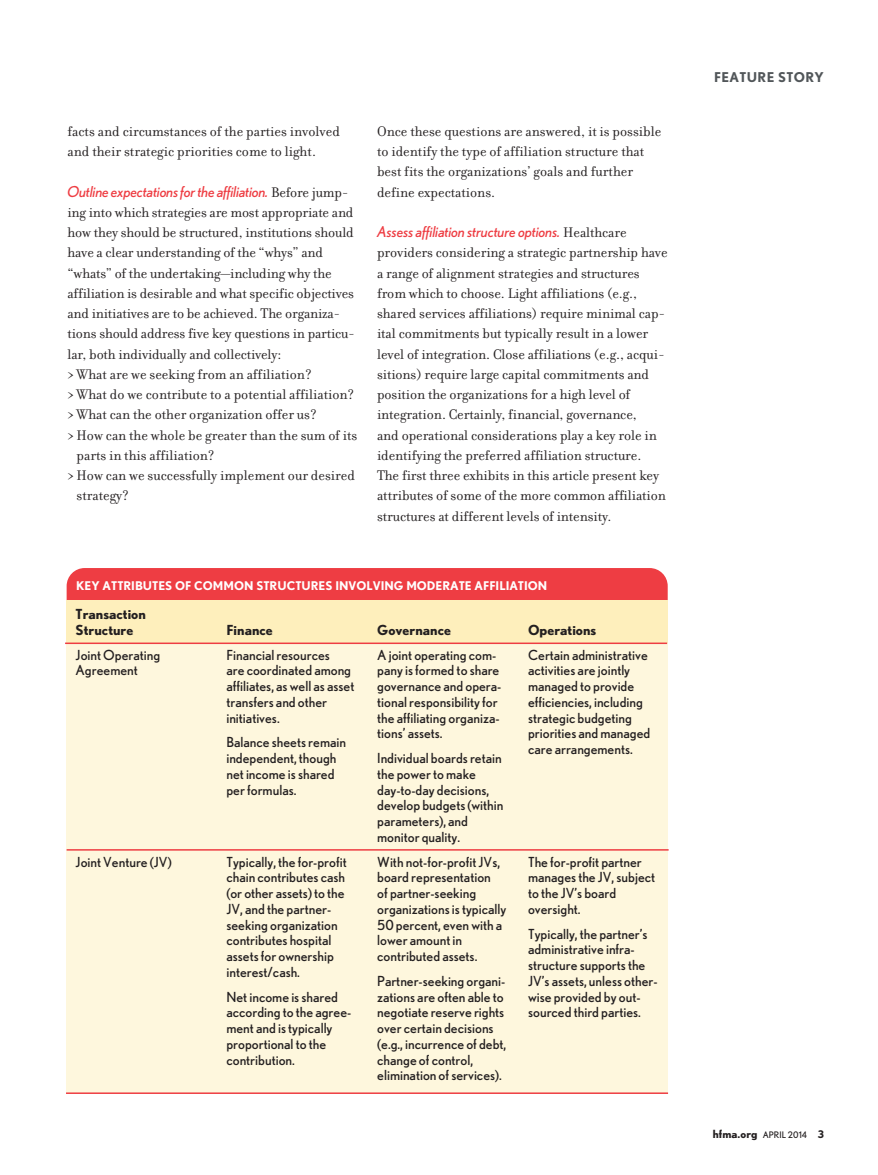
<style>
.page{position:relative;width:878px;height:1175px;background:#fff}
.page>*{position:absolute;margin:0;border:0;box-sizing:border-box;transform-origin:0 0}
.t1{font:15px/20.2px "Filosofia";letter-spacing:-.005em;color:#231f20}
.t2{font:italic 15px "Nobel";letter-spacing:-.01em;color:#ee3d43}
.t3{font:13.8px/15.8px "Nobel";color:#231f20}
.t4{font:700 13.8px/16px "Nobel";color:#231f20}
.t5{font:700 13.5px "Nobel";letter-spacing:.025em;color:#515659}
.t6{font:700 12px "Nobel";color:#fff}
.t7{font:9px "Nobel";letter-spacing:.01em;color:#231f20}
.s1{font-family:"Filosofia";font-style:normal;color:#231f20}
.s2{font-weight:700;font-size:11.25px}
.s3{font-weight:700;font-size:10.5px}
</style>
<div class="page">
<div style="left:67px;top:568px;width:600px;height:78px;background:#ee3d43;border-radius:18px"></div>
<div style="left:67px;top:600px;width:600px;height:493px;background:#feefbc"></div>
<div style="left:66px;top:643px;width:601px;height:450px;background:#fef7dd"></div>
<hr style="left:67px;top:849px;width:601px;height:1px;background:#ee3d43">
<hr style="left:65px;top:642px;width:602px;height:2px;background:#ee3d43">
<hr style="left:66px;top:1092px;width:602px;height:2px;background:#ee3d43">
<p class="t1" style="left:67px;top:120px;width:274px">facts and circumstances of the parties involved and their strategic priorities come to light.</p>
<p class="t2" style="left:68px;top:183px;width:282px">Outline expectationsforthe affiliation. <span class="s1">Before jump-</span></p>
<p class="t1" style="left:68px;top:201px;width:287px">ing into which strategies are most appropriate and</p>
<p class="t1" style="left:68px;top:222px;width:288px">how they should be structured, institutions should</p>
<p class="t1" style="left:67px;top:242px;width:257px">have a clear understanding of the “whys” and</p>
<p class="t1" style="left:67px;top:262px;width:265px">“whats” of the undertaking—including why the</p>
<p class="t1" style="left:67px;top:282px;width:288px">affiliation is desirable and what specific objectives</p>
<p class="t1" style="left:67px;top:303px;width:274px">and initiatives are to be achieved. The organiza-</p>
<p class="t1" style="left:67px;top:323px;width:289px">tions should address five key questions in particu-</p>
<p class="t1" style="left:67px;top:343px;width:215px">lar, both individually and collectively:</p>
<p class="t1" style="left:67px;top:363px;width:246px">&gt;What are we seeking from an affiliation?</p>
<p class="t1" style="left:67px;top:384px;width:288px">&gt;What do we contribute to a potential affiliation?</p>
<p class="t1" style="left:67px;top:404px;width:251px">&gt;What can the other organization offer us?</p>
<p class="t1" style="left:67px;top:424px;width:291px">&gt;How can the whole be greater than the sum of its</p>
<p class="t1" style="left:76px;top:444px;width:140px">parts in this affiliation?</p>
<p class="t1" style="left:67px;top:465px;width:289px">&gt;How can we successfully implement our desired</p>
<p class="t1" style="left:76px;top:485px;width:54px">strategy?</p>
<p class="t1" style="left:377px;top:120px;width:286px">Once these questions are answered, it is possible to identify the type of affiliation structure that best fits the organizations’ goals and further define expectations.</p>
<p class="t2" style="left:377px;top:223px;width:251px">Assess affiliation structure options. <span class="s1">Healthcare</span></p>
<p class="t1" style="left:377px;top:242px;width:292px">providers considering a strategic partnership have a range of alignment strategies and structures from which to choose. Light affiliations (e.g., shared services affiliations) require minimal cap&shy;ital commitments but typically result in a lower level of integration. Close affiliations (e.g., acqui&shy;sitions) require large capital commitments and position the organizations for a high level of integration. Certainly, financial, governance,<br>and operational considerations play a key role in identifying the preferred affiliation structure.<br>The first three exhibits in this article present key attributes of some of the more common affiliation structures at different levels of intensity.</p>
<p class="t6" style="left:76px;top:579px;width:472px">KEY ATTRIBUTES OF COMMON STRUCTURES INVOLVING MODERATE AFFILIATION</p>
<p class="t4" style="left:76px;top:606px;width:72px">Transaction<br>Structure</p>
<p class="t3" style="left:76px;top:647px;width:86px">Joint Operating<br>Agreement</p>
<p class="t4" style="left:377px;top:622px;width:75px">Governance</p>
<p class="t3" style="left:377px;top:647px;width:126px">A joint operating com&shy;pany is formed to share governance and opera&shy;tional responsibility for the affiliating organiza&shy;tions’ assets.</p>
<p class="t3" style="left:377px;top:750px;width:128px">Individual boards retain the power to make day-to-day decisions, develop budgets (within parameters), and monitor quality.</p>
<p class="t3" style="left:377px;top:854px;width:131px">With not-for-profit JVs, board representation<br>of partner-seeking organizations is typically<br>50 percent, even with a lower amount in contributed assets.</p>
<p class="t3" style="left:377px;top:973px;width:130px">Partner-seeking organi&shy;zations are often able to negotiate reserve rights over certain decisions (e.g., incurrence of debt, change of control, elimination of services).</p>
<p class="t4" style="left:528px;top:622px;width:70px">Operations</p>
<p class="t3" style="left:528px;top:647px;width:124px">Certain administrative activities are jointly managed to provide efficiencies, including strategic budgeting priorities and managed care arrangements.</p>
<p class="t4" style="left:226px;top:622px;width:48px">Finance</p>
<p class="t3" style="left:226px;top:647px;width:129px">Financial resources<br>are coordinated among affiliates, as well as asset transfers and other initiatives.</p>
<p class="t3" style="left:226px;top:734px;width:121px">Balance sheets remain independent, though net income is shared per formulas.</p>
<p class="t3" style="left:76px;top:854px;width:97px">Joint Venture (JV)</p>
<p class="t3" style="left:528px;top:854px;width:129px">The for-profit partner manages the JV, subject to the JV’s board oversight.</p>
<p class="t3" style="left:528px;top:926px;width:131px">Typically, the partner’s administrative infra&shy;structure supports the<br>JV’s assets, unless other&shy;wise provided by out&shy;sourced third parties.</p>
<p class="t3" style="left:226px;top:854px;width:122px">Typically, the for-profit chain contributes cash (or other assets) to the<br>JV, and the partner&shy;seeking organization contributes hospital assets for ownership interest/cash.</p>
<p class="t3" style="left:226px;top:989px;width:126px">Net income is shared according to the agree&shy;ment and is typically proportional to the contribution.</p>
<p class="t5" style="left:714px;top:69px;width:111px">FEATURE STORY</p>
<p class="t7" style="left:712px;top:1130px;width:113px"><span class="s2">hfma.org</span> APRIL 2014 <span class="s3">3</span></p>
</div>
